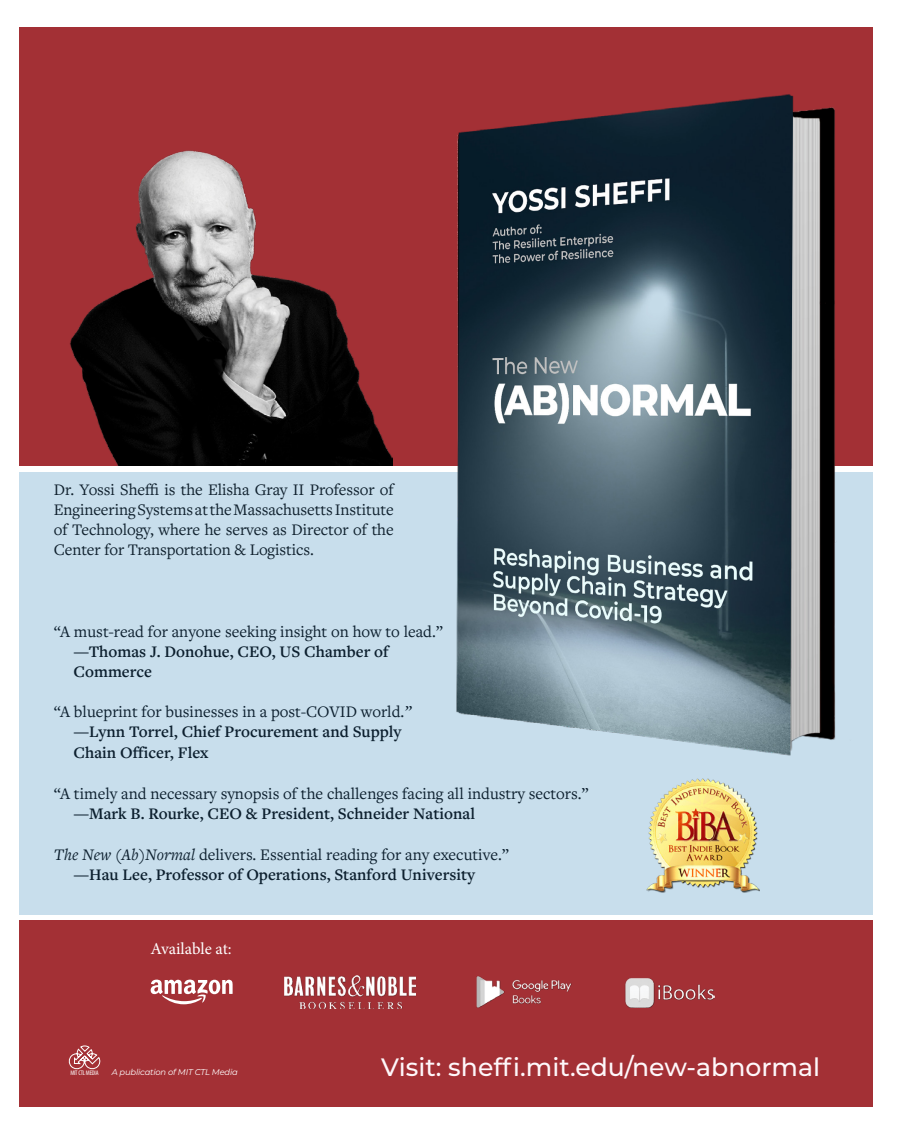
<style>
.page{position:relative;width:918px;height:1134px;background:#fff}
.page>*{position:absolute;margin:0;border:0;box-sizing:border-box;transform-origin:0 0}
.t1{font:500 25.05px "Montserrat";color:#fef7fa}
.t2{font:600 16.8px/20.1px "Freight Text Pro";color:#0c1f2e}
.t3{font:16.8px/20.1px "Freight Text Pro";color:#0c1f2e}
.t4{font:16.8px/20.1px "Freight Text Pro";letter-spacing:-.005em;color:#0f202d;text-align:justify}
.t5{font:16.8px "Minion Pro";letter-spacing:-.005em;color:#fff}
.t6{font:italic 8.4px "Montserrat";letter-spacing:-.02em;color:#fff}
.t7{font:condensed 6.6px "Myriad Pro";letter-spacing:-.025em;color:#fff}
.s1{font-weight:600}
.s2{font-weight:400}
.s3{font-weight:400;font-style:italic}
</style>
<div class="page">
<div style="left:19px;top:473px;width:853px;height:442px;background:#c8deec"></div>
<div style="left:19px;top:27px;width:853px;height:439px;background:#a33035"></div>
<div style="left:19px;top:921px;width:853px;height:186px;background:#a33035"></div>
<img style="left:431px;top:94px;width:441px;height:662px">
<img style="left:70px;top:150px;width:322px;height:316px">
<svg style="left:151px;top:980px;width:82px;height:24px"></svg>
<img style="left:285px;top:976px;width:130px;height:32px">
<img style="left:476px;top:976px;width:96px;height:32px">
<img style="left:625px;top:978px;width:90px;height:29px">
<svg style="left:68px;top:1046px;width:33px;height:24px"></svg>
<img style="left:646px;top:778px;width:113px;height:115px">
<p class="t4" style="left:54px;top:479px;width:341px">Dr. Yossi Sheffi is the Elisha Gray II Professor of Engineering Systems at the Massachusetts Institute of Technology, where he serves as Director of the Center for Transportation &amp; Logistics.</p>
<p class="t3" style="left:74px;top:621px;width:371px;text-indent:-20px">“A must-read for anyone seeking insight on how to lead.” <span class="s1">—Thomas J. Donohue, CEO, US Chamber of<br>Commerce</span></p>
<p class="t2" style="left:74px;top:701px;width:339px;text-indent:-20px"><span class="s2">“A blueprint for businesses in a post-COVID world.</span><span class="s3">” </span>—Lynn Torrel, Chief Procurement and Supply<br>Chain Officer, Flex</p>
<p class="t3" style="left:74px;top:783px;width:517px;text-indent:-20px">“A timely and necessary synopsis of the challenges facing all industry sectors.” <span class="s1">—Mark B. Rourke, CEO &amp; President, Schneider National</span></p>
<p class="t2" style="left:74px;top:844px;width:437px;text-indent:-20px"><span class="s3">The New (Ab)Normal</span> <span class="s2">delivers. Essential reading for any executive.” </span>—Hau Lee, Professor of Operations, Stanford University</p>
<p class="t5" style="left:151px;top:937px;width:82px">Available at:</p>
<p class="t7" style="left:70px;top:1068px;width:30px">MIT CTL MEDIA</p>
<p class="t6" style="left:112px;top:1066px;width:128px">A publication of MIT CTL Media</p>
<p class="t1" style="left:381px;top:1050px;width:440px">Visit: sheffi.mit.edu/new-abnormal</p>
</div>
